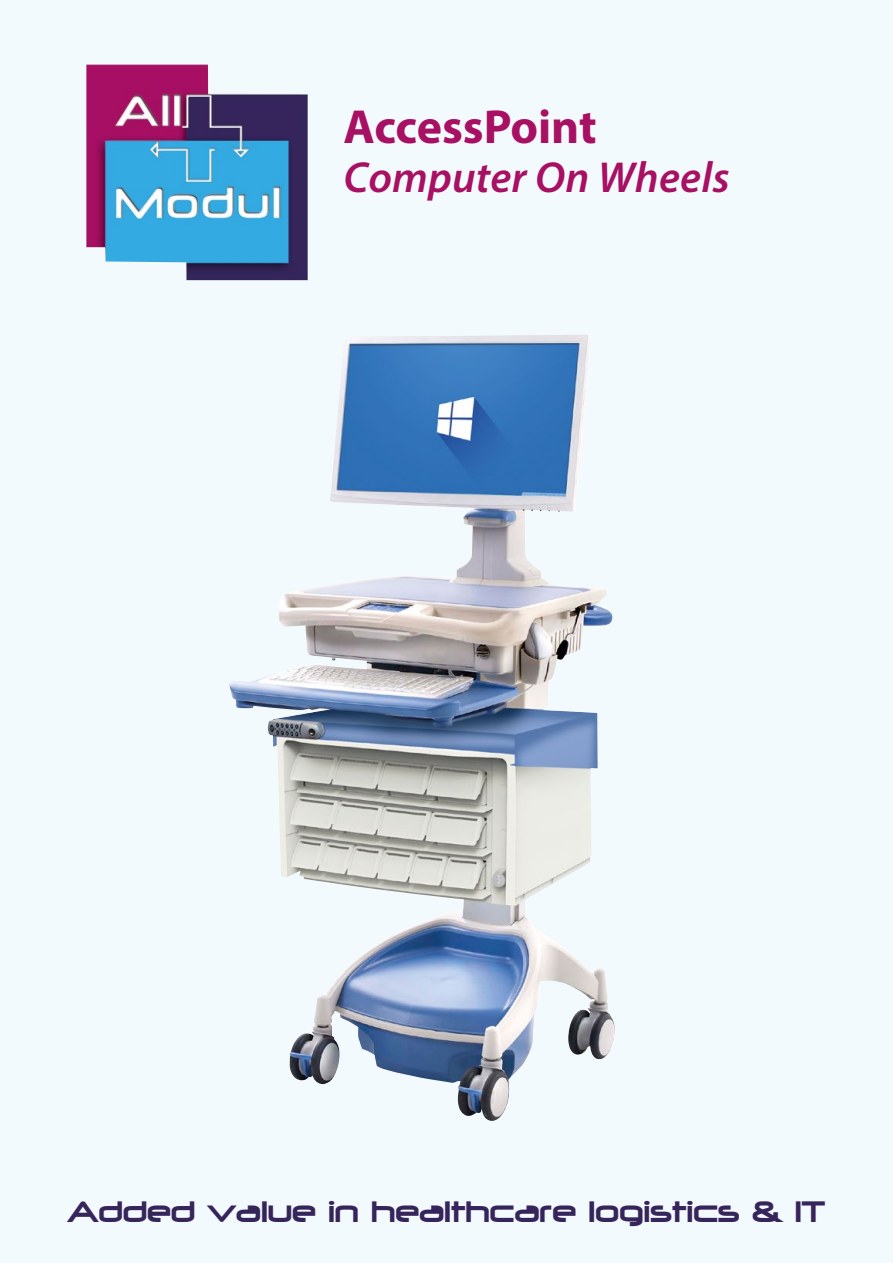
<style>
.page{position:relative;width:893px;height:1263px;background:#f3fafe}
.page>*{position:absolute;margin:0;border:0;box-sizing:border-box;transform-origin:0 0}
.Basisalinea{font:700 48px "Myriad Pro";letter-spacing:-.005em;color:#a71063}
.Basisalinea-2{font:italic 600 43.5px "Myriad Pro";letter-spacing:.005em;color:#a71063}
.Basisalinea-3{font:33px "Neuropolitical";color:#36255b}
</style>
<div class="page">
<img style="left:86px;top:64px;width:222px;height:216px">
<img style="left:229px;top:335px;width:357px;height:750px">
<p class="Basisalinea" style="left:344px;top:96px;width:255px">AccessPoint</p>
<p class="Basisalinea-2" style="left:344px;top:150px;width:388px">Computer On Wheels</p>
<p class="Basisalinea-3" style="left:68px;top:1195px;width:759px">Added value in healthcare logistics &amp; IT</p>
</div>
